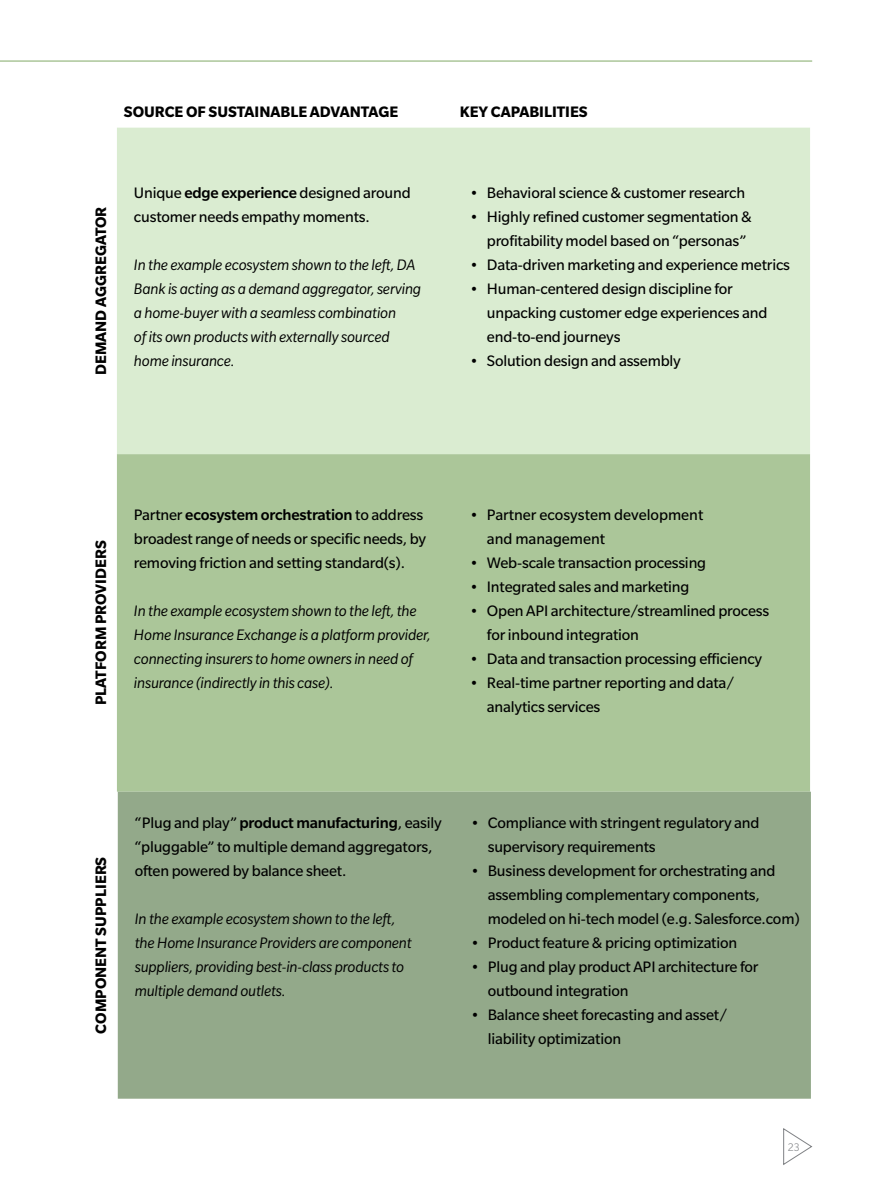
<style>
.page{position:relative;width:893px;height:1188px;background:#fff}
.page>*{position:absolute;margin:0;border:0;box-sizing:border-box;transform-origin:0 0}
.t1{font:16.5px/24px "Slate Pro";letter-spacing:-.01em;color:#000}
.t2{font:italic 16.5px/24px "Slate Pro";letter-spacing:-.01em;color:#000}
.t3{font:700 16.5px "Slate Pro";color:#000}
.t4{font:300 12px "Slate Pro";color:#808285}
.s1{font-weight:500}
</style>
<div class="page">
<hr style="left:0;top:60px;width:812px;height:2px;background:#abc699">
<div style="left:117px;top:454px;width:693px;height:338px;background:#abc699"></div>
<div style="left:117px;top:128px;width:693px;height:326px;background:#daecd1"></div>
<div style="left:118px;top:792px;width:693px;height:307px;background:#93a98a"></div>
<svg style="left:783px;top:1128px;width:29px;height:37px"></svg>
<p class="t3" style="left:124px;top:103px;width:276px">SOURCE OF SUSTAINABLE ADVANTAGE</p>
<p class="t3" style="left:460px;top:103px;width:129px">KEY CAPABILITIES</p>
<p class="t3" style="left:92px;top:375px;width:170px;rotate:-90deg">DEMAND AGGREGATOR</p>
<p class="t1" style="left:134px;top:181px;width:278px">Unique <span class="s1">edge experience</span> designed around customer needs empathy moments.</p>
<p class="t2" style="left:134px;top:253px;width:289px">In the example ecosystem shown to the left, DA Bank is acting as a demand aggregator, serving a home-buyer with a seamless combination<br>of its own products with externally sourced home insurance.</p>
<p class="t1" style="left:470px;top:181px;width:277px">• Behavioral science &amp; customer research</p>
<p class="t1" style="left:487px;top:205px;width:266px;text-indent:-17px">• Highly refined customer segmentation &amp; profitability model based on “personas”</p>
<p class="t1" style="left:470px;top:253px;width:322px">• Data-driven marketing and experience metrics</p>
<p class="t1" style="left:487px;top:277px;width:282px;text-indent:-17px">• Human-centered design discipline for unpacking customer edge experiences and end-to-end journeys</p>
<p class="t1" style="left:470px;top:349px;width:213px">• Solution design and assembly</p>
<p class="t3" style="left:92px;top:705px;width:166px;rotate:-90deg">PLATFORM PROVIDERS</p>
<p class="t1" style="left:134px;top:503px;width:294px">Partner <span class="s1">ecosystem orchestration</span> to address broadest range of needs or specific needs, by removing friction and setting standard(s).</p>
<p class="t2" style="left:134px;top:599px;width:298px">In the example ecosystem shown to the left, the Home Insurance Exchange is a platform provider, connecting insurers to home owners in need of insurance (indirectly in this case).</p>
<p class="t1" style="left:487px;top:503px;width:218px;text-indent:-17px">• Partner ecosystem development and management</p>
<p class="t1" style="left:470px;top:551px;width:238px">• Web-scale transaction processing</p>
<p class="t1" style="left:470px;top:575px;width:221px">• Integrated sales and marketing</p>
<p class="t1" style="left:487px;top:599px;width:284px;text-indent:-17px">• Open API architecture/streamlined process for inbound integration</p>
<p class="t1" style="left:470px;top:647px;width:294px">• Data and transaction processing efficiency</p>
<p class="t1" style="left:487px;top:671px;width:249px;text-indent:-17px">• Real-time partner reporting and data/ analytics services</p>
<p class="t3" style="left:92px;top:1034px;width:178px;rotate:-90deg">COMPONENT SUPPLIERS</p>
<p class="t1" style="left:135px;top:811px;width:309px">“Plug and play” <span class="s1">product manufacturing</span>, easily “pluggable” to multiple demand aggregators, often powered by balance sheet.</p>
<p class="t2" style="left:135px;top:907px;width:278px">In the example ecosystem shown to the left, the Home Insurance Providers are component suppliers, providing best-in-class products to multiple demand outlets.</p>
<p class="t1" style="left:488px;top:811px;width:273px;text-indent:-17px">• Compliance with stringent regulatory and supervisory requirements</p>
<p class="t1" style="left:488px;top:859px;width:313px;text-indent:-17px">• Business development for orchestrating and assembling complementary components, modeled on hi-tech model (e.g. Salesforce.com)</p>
<p class="t1" style="left:471px;top:931px;width:268px">• Product feature &amp; pricing optimization</p>
<p class="t1" style="left:488px;top:955px;width:272px;text-indent:-17px">• Plug and play product API architecture for outbound integration</p>
<p class="t1" style="left:488px;top:1003px;width:241px;text-indent:-17px">• Balance sheet forecasting and asset/ liability optimization</p>
<p class="t4" style="left:788px;top:1140px;width:13px">23</p>
</div>
